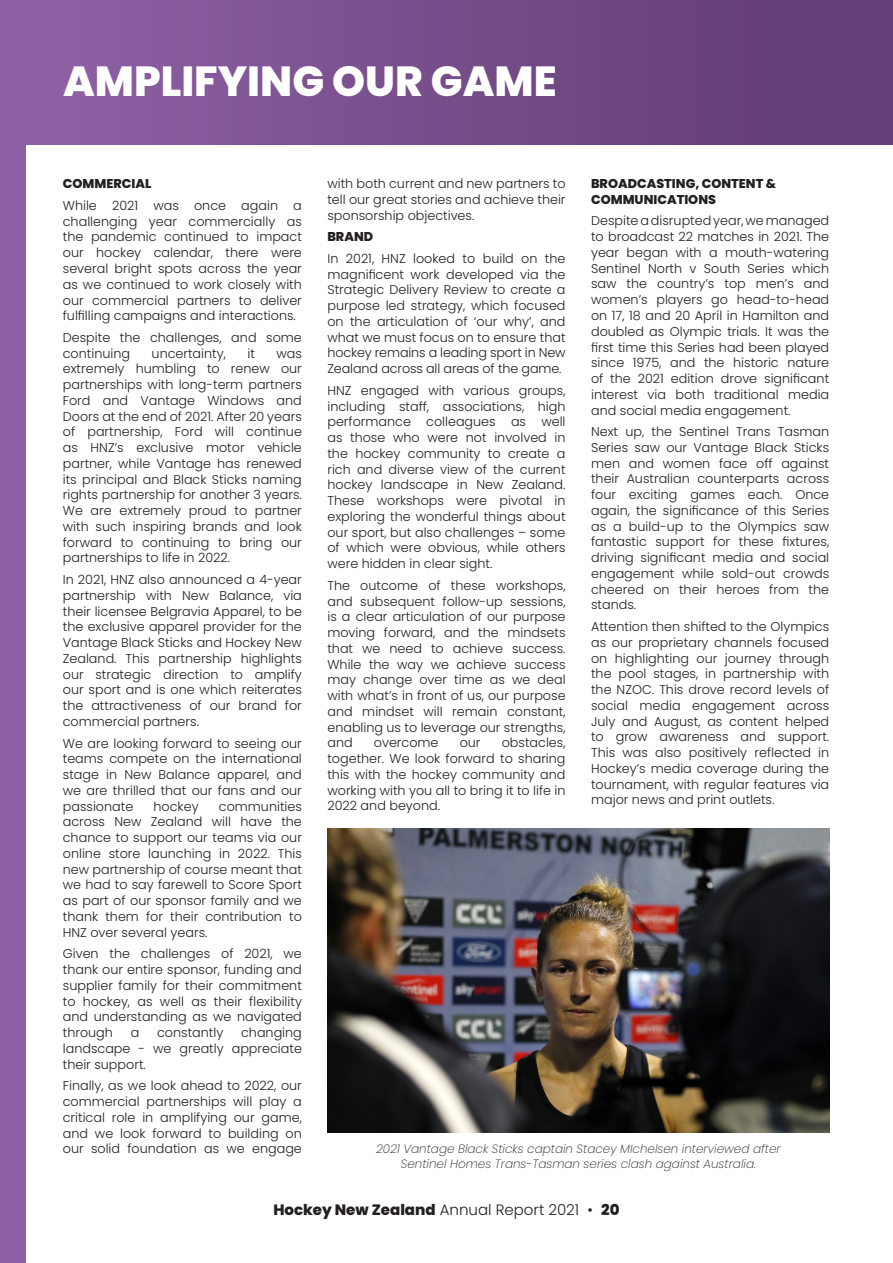
<style>
.page{position:relative;width:893px;height:1263px;background:#fff}
.page>*{position:absolute;margin:0;border:0;box-sizing:border-box;transform-origin:0 0}
.Headings_-_Black{font:800 42px "Poppins";color:#fff}
.t1{font:800 15px "Poppins";color:#231f20}
.Body_Copy{font:300 12.75px/15.8px "Poppins";color:#231f20;text-align:justify}
.Body_Copy-2{font:800 12.75px/15.8px "Poppins";color:#231f20}
.t2{font:italic 200 12px/14.4px "Poppins";color:#231f20;text-align:center}
.s1{font-weight:300}
</style>
<div class="page">
<div style="left:11px;top:0;width:882px;height:145px;background:linear-gradient(to right,#8e60a4,#603b72)"></div>
<div style="left:0;top:0;width:26px;height:1263px;background:#8e5fa3"></div>
<img style="left:327px;top:828px;width:502px;height:305px">
<p class="Headings_-_Black" style="left:63px;top:57px;width:495px">AMPLIFYING OUR GAME</p>
<p class="Body_Copy-2" style="left:63px;top:176px;width:90px">COMMERCIAL</p>
<p class="Body_Copy" style="left:63px;top:198px;width:241px">While 2021 was once again a challenging year commercially as the pandemic continued to impact our hockey calendar, there were several bright spots across the year as we continued to work closely with our commercial partners to deliver fulfilling campaigns and interactions.</p>
<p class="Body_Copy" style="left:63px;top:330px;width:241px">Despite the challenges, and some continuing</p>
<p class="Body_Copy" style="left:152px;top:345px;width:76px">uncertainty,</p>
<p class="Body_Copy" style="left:247px;top:345px;width:9px">it</p>
<p class="Body_Copy" style="left:63px;top:345px;width:241px;text-indent:214px">was extremely humbling to renew our partnerships with long-term partners Ford and Vantage Windows and Doors at the end of 2021. After 20 years of partnership, Ford will continue as HNZ’s exclusive motor vehicle partner, while Vantage has renewed its principal and Black Sticks naming rights partnership for another 3 years.<br>We are extremely proud to partner with such inspiring brands and look forward to continuing to bring our partnerships to life in 2022.</p>
<p class="Body_Copy" style="left:63px;top:572px;width:241px">In 2021, HNZ also announced a 4-year partnership with New Balance, via their licensee Belgravia Apparel, to be the exclusive apparel provider for the Vantage Black Sticks and Hockey New Zealand. This partnership highlights our strategic direction to amplify our sport and is one which reiterates the attractiveness of our brand for commercial partners.</p>
<p class="Body_Copy" style="left:63px;top:735px;width:241px">We are looking forward to seeing our teams compete on the international stage in New Balance apparel, and we are thrilled that our fans and our passionate</p>
<p class="Body_Copy" style="left:63px;top:798px;width:241px;text-indent:156px">communities across New Zealand will have the chance to support our teams via our online store launching in 2022. This new partnership of course meant that we had to say farewell to Score Sport as part of our sponsor family and we thank them for their contribution to HNZ over several years.</p>
<p class="Body_Copy" style="left:63px;top:946px;width:241px">Given the challenges of 2021, we thank our entire sponsor, funding and supplier family for their commitment to hockey, as well as their flexibility and understanding as we navigated through</p>
<p class="Body_Copy" style="left:154px;top:798px;width:47px">hockey</p>
<p class="Body_Copy" style="left:63px;top:1025px;width:241px;text-indent:178px">changing landscape - we greatly appreciate their support.</p>
<p class="Body_Copy" style="left:63px;top:1078px;width:241px">Finally, as we look ahead to 2022, our commercial partnerships will play a critical role in amplifying our game, and we look forward to building on our solid foundation as we engage</p>
<p class="Body_Copy" style="left:131px;top:1025px;width:10px">a</p>
<p class="Body_Copy" style="left:157px;top:1025px;width:68px">constantly</p>
<p class="Body_Copy" style="left:327px;top:176px;width:240px">with both current and new partners to tell our great stories and achieve their sponsorship objectives.</p>
<p class="Body_Copy-2" style="left:327px;top:229px;width:47px">BRAND</p>
<p class="Body_Copy" style="left:327px;top:251px;width:240px">In 2021, HNZ looked to build on the magnificent work developed via the Strategic Delivery Review to create a purpose led strategy, which focused on the articulation of ‘our why’, and what we must focus on to ensure that hockey remains a leading sport in New Zealand across all areas of the game.</p>
<p class="Body_Copy" style="left:327px;top:383px;width:240px">HNZ engaged with various groups, including staff, associations, high performance colleagues as well as those who were not involved in the hockey community to create a rich and diverse view of the current hockey landscape in New Zealand.<br>These workshops were pivotal in exploring the wonderful things about our sport, but also challenges – some of which were obvious, while others were hidden in clear sight.</p>
<p class="Body_Copy" style="left:327px;top:578px;width:240px">The outcome of these workshops, and subsequent follow-up sessions, is a clear articulation of our purpose moving forward, and the mindsets that we need to achieve success.<br>While the way we achieve success may change over time as we deal with what’s in front of us, our purpose and mindset will remain constant, enabling us to leverage our strengths, and</p>
<p class="Body_Copy" style="left:327px;top:735px;width:240px;text-indent:174px">obstacles, together. We look forward to sharing this with the hockey community and working with you all to bring it to life in 2022 and beyond.</p>
<p class="Body_Copy" style="left:374px;top:735px;width:66px">overcome</p>
<p class="Body_Copy" style="left:460px;top:735px;width:22px">our</p>
<p class="Body_Copy-2" style="left:591px;top:176px;width:187px">BROADCASTING, CONTENT &amp;<br>COMMUNICATIONS</p>
<p class="Body_Copy" style="left:591px;top:213px;width:240px">Despite a disrupted year, we managed to broadcast 22 matches in 2021. The year began with a mouth-watering Sentinel North v South Series which saw the country’s top men’s and women’s players go head-to-head on 17, 18 and 20 April in Hamilton and doubled as Olympic trials. It was the first time this Series had been played since 1975, and the historic nature of the 2021 edition drove significant interest via both traditional media and social media engagement.</p>
<p class="Body_Copy" style="left:591px;top:424px;width:240px">Next up, the Sentinel Trans Tasman Series saw our Vantage Black Sticks men and women face off against their Australian counterparts across four exciting games each. Once again, the significance of this Series as a build-up to the Olympics saw fantastic support for these fixtures, driving significant media and social engagement while sold-out crowds cheered on their heroes from the stands.</p>
<p class="Body_Copy" style="left:591px;top:619px;width:240px">Attention then shifted to the Olympics as our proprietary channels focused on highlighting our journey through the pool stages, in partnership with the NZOC. This drove record levels of social media engagement across July and August, as content helped to grow awareness and support.<br>This was also positively reflected in Hockey’s media coverage during the tournament, with regular features via major news and print outlets.</p>
<p class="t2" style="left:376px;top:1142px;width:406px">2021 Vantage Black Sticks captain Stacey MIchelsen interviewed after<br>Sentinel Homes Trans-Tasman series clash against Australia.</p>
<p class="t1" style="left:273px;top:1201px;width:348px">Hockey New Zealand <span class="s1">Annual Report 2021 •</span> 20</p>
</div>
